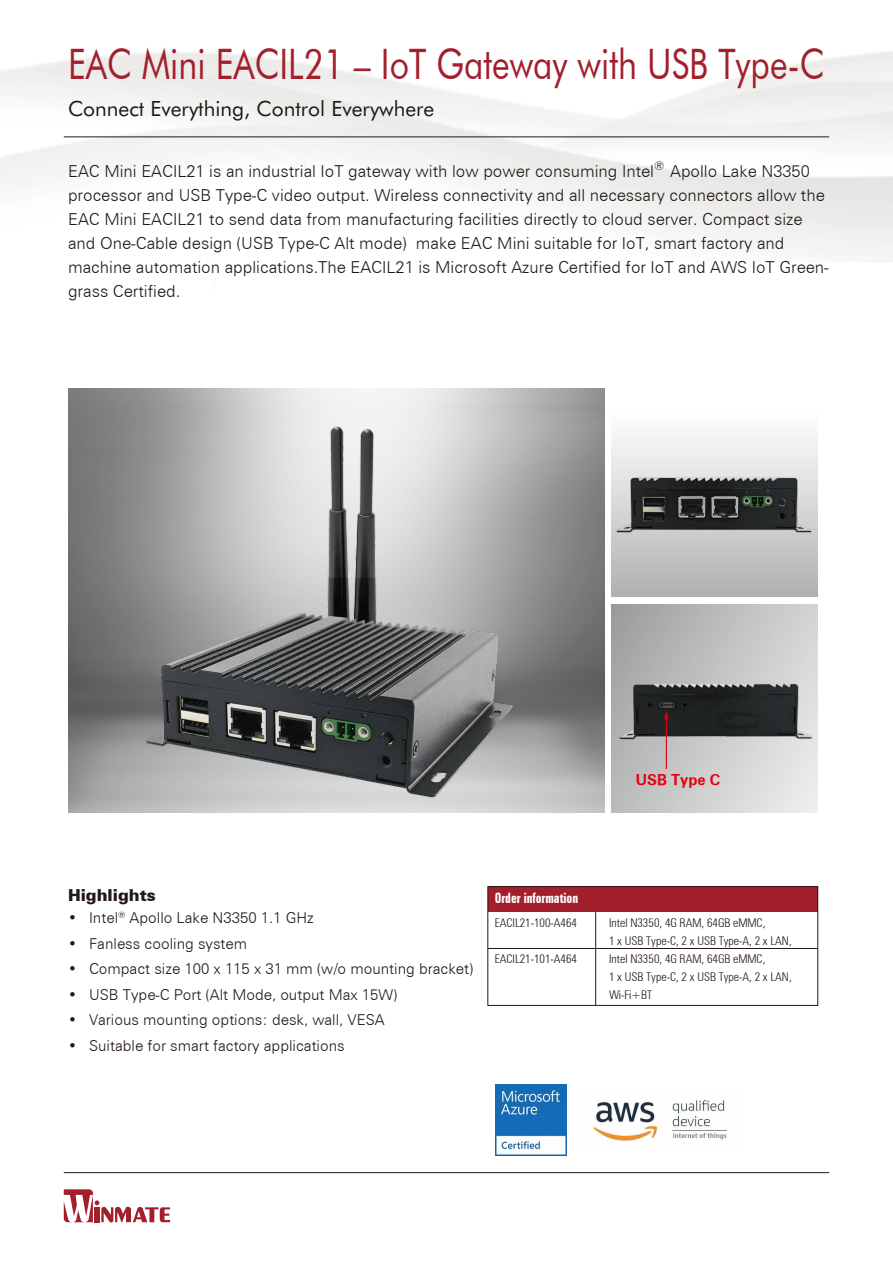
<style>
.page{position:relative;width:893px;height:1263px;background:#fff}
.page>*{position:absolute;margin:0;border:0;box-sizing:border-box;transform-origin:0 0}
.t1{font:42px "Futura BT";color:#a31f2c;scale:.81 1}
.t2{font:21px "Futura BT";color:#221714}
.t3{font:300 16.5px/24px "Zurich BT";color:#221815}
.t4{font:900 16.5px "Zurich BT";color:#221815}
.t5{font:300 15px "Zurich BT";color:#221815}
.t6{font:15px "Zurich Bold BT";color:#e60012}
.t7{font:700 extra-condensed 14.1px "Zurich BT";color:#fff;scale:.95 1}
.t8{font:300 condensed 12px/18px "Zurich BT";color:#221815}
</style>
<div class="page">
<svg style="left:611px;top:436px;width:207px;height:161px"></svg>
<svg style="left:611px;top:604px;width:207px;height:209px;background:#c5c6c6"></svg>
<hr style="left:64px;top:136px;width:765px;height:1px;background:#221815">
<hr style="left:64px;top:1172px;width:765px;height:1px;background:#221815">
<img style="left:68px;top:389px;width:537px;height:424px">
<img style="left:603px;top:462px;width:215px;height:88px">
<img style="left:604px;top:674px;width:214px;height:78px">
<img style="left:116px;top:405px;width:416px;height:408px">
<hr style="left:666px;top:718px;width:1px;height:51px;background:#e60012">
<svg style="left:664px;top:711px;width:5px;height:8px"></svg>
<div style="left:488px;top:887px;width:330px;height:25px;background:#a31f2c"></div>
<div style="left:487px;top:886px;width:331px;height:120px;border:1px solid #221815"></div>
<hr style="left:488px;top:948px;width:330px;height:1px;background:#221815">
<hr style="left:595px;top:912px;width:1px;height:93px;background:#221815">
<svg style="left:64px;top:1189px;width:106px;height:33px"></svg>
<img style="left:495px;top:1084px;width:71px;height:71px">
<img style="left:593px;top:1098px;width:134px;height:44px">
<h1 class="t1" style="left:68px;top:38px;width:935px">EAC Mini EACIL21 – IoT Gateway with USB Type-C</h1>
<p class="t2" style="left:68px;top:95px;width:368px">Connect Everything, Control Everywhere</p>
<p class="t3" style="left:68px;top:159px;width:762px">EAC Mini EACIL21 is an industrial IoT gateway with low power consuming Intel<sup>®</sup> Apollo Lake N3350 processor and USB Type-C video output. Wireless connectivity and all necessary connectors allow the EAC Mini EACIL21 to send data from manufacturing facilities directly to cloud server. Compact size and One-Cable design (USB Type-C Alt mode) make EAC Mini suitable for IoT, smart factory and machine automation applications.The EACIL21 is Microsoft Azure Certified for IoT and AWS IoT Green&shy;grass Certified.</p>
<p class="t6" style="left:636px;top:770px;width:86px">USB Type C</p>
<p class="t4" style="left:68px;top:885px;width:89px">Highlights</p>
<p class="t5" style="left:68px;top:909px;width:247px">• Intel<sup>®</sup> Apollo Lake N3350 1.1 GHz</p>
<p class="t5" style="left:68px;top:934px;width:181px">• Fanless cooling system</p>
<p class="t5" style="left:68px;top:960px;width:407px">• Compact size 100 x 115 x 31 mm (w/o mounting bracket)</p>
<p class="t5" style="left:68px;top:985px;width:331px">• USB Type-C Port (Alt Mode, output Max 15W)</p>
<p class="t5" style="left:68px;top:1011px;width:318px">• Various mounting options: desk, wall, VESA</p>
<p class="t5" style="left:68px;top:1036px;width:278px">• Suitable for smart factory applications</p>
<p class="t7" style="left:495px;top:890px;width:89px">Order information</p>
<p class="t8" style="left:495px;top:914px;width:84px">EACIL21-100-A464</p>
<p class="t8" style="left:609px;top:914px;width:184px">Intel N3350, 4G RAM, 64GB eMMC,<br>1 x USB Type-C, 2 x USB Type-A, 2 x LAN,</p>
<p class="t8" style="left:495px;top:950px;width:84px">EACIL21-101-A464</p>
<p class="t8" style="left:609px;top:950px;width:184px">Intel N3350, 4G RAM, 64GB eMMC,<br>1 x USB Type-C, 2 x USB Type-A, 2 x LAN,<br>Wi-Fi+BT</p>
</div>
